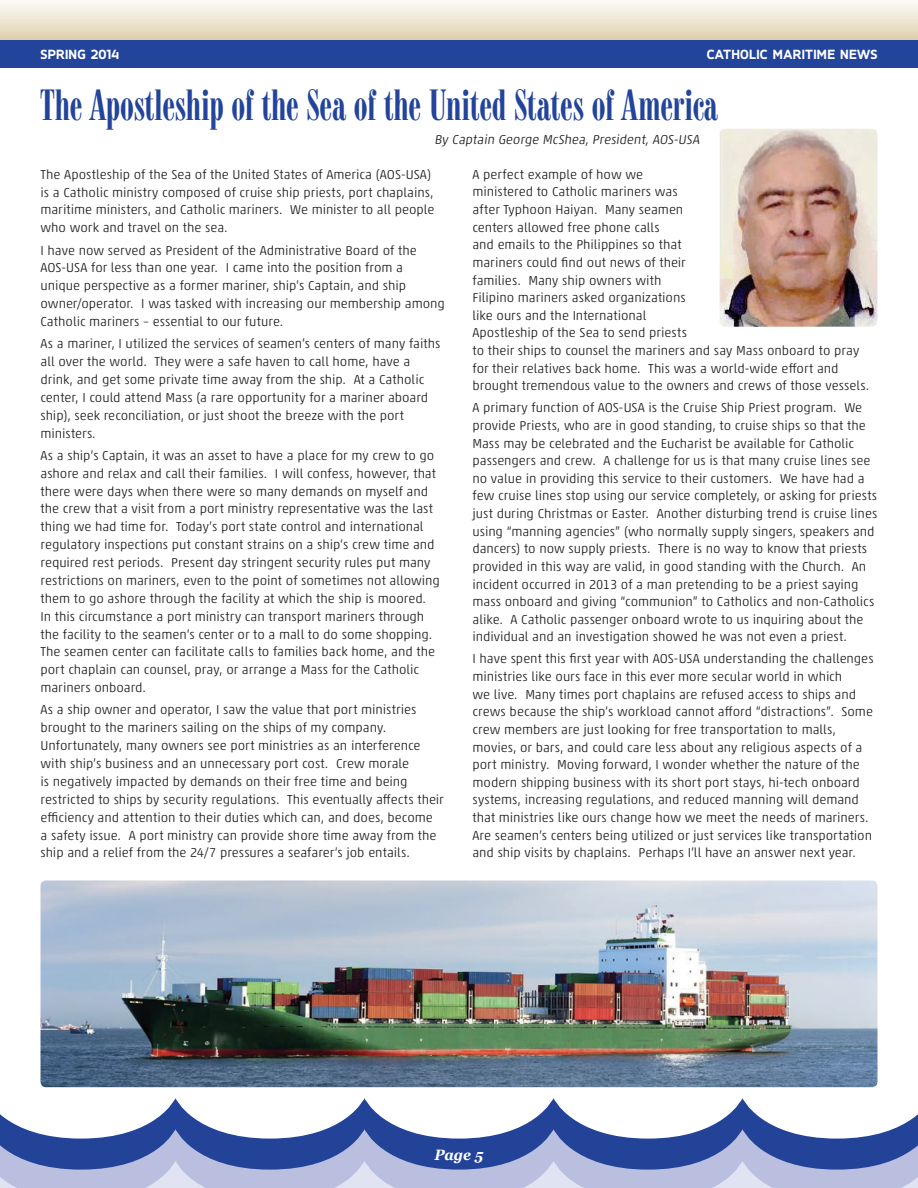
<style>
.page{position:relative;width:918px;height:1188px;background:#fff}
.page>*{position:absolute;margin:0;border:0;box-sizing:border-box;transform-origin:0 0}
.t1{font:42px "Upprint Normal";letter-spacing:-.005em;color:#23449b}
.t2{font:italic 700 15px "Georgia";color:#fff;scale:.95 1}
.t3{font:800 14.25px "Accord Alternate";letter-spacing:.02em;color:#fff}
.t4{font:300 13.2px/17.7px "Akko Rounded Pro";letter-spacing:-.005em;color:#231f20}
</style>
<div class="page">
<svg style="left:0;top:0;width:918px;height:40px;background:#ede5d2"></svg>
<svg style="left:0;top:1098px;width:918px;height:31px"></svg>
<svg style="left:0;top:1129px;width:918px;height:32px;background:#546caf"></svg>
<svg style="left:0;top:1161px;width:918px;height:27px;background:#abb3d8"></svg>
<div style="left:0;top:40px;width:918px;height:28px;background:#23449b"></div>
<img style="left:720px;top:129px;width:158px;height:198px">
<img style="left:40px;top:880px;width:837px;height:207px">
<p class="t3" style="left:40px;top:47px;width:80px">SPRING 2014</p>
<p class="t3" style="left:707px;top:47px;width:172px">CATHOLIC MARITIME NEWS</p>
<h1 class="t1" style="left:40px;top:81px;width:680px">The Apostleship of the Sea of the United States of America</h1>
<p class="t4" style="left:434px;top:130px;width:269px">By Captain George McShea, President, AOS-USA</p>
<p class="t4" style="left:40px;top:165px;width:395px">The Apostleship of the Sea of the United States of America (AOS-USA) is a Catholic ministry composed of cruise ship priests, port chaplains, maritime ministers, and Catholic mariners. We minister to all people who work and travel on the sea.</p>
<p class="t4" style="left:40px;top:241px;width:406px">I have now served as President of the Administrative Board of the AOS-USA for less than one year. I came into the position from a unique perspective as a former mariner, ship’s Captain, and ship owner/operator. I was tasked with increasing our membership among Catholic mariners – essential to our future.</p>
<p class="t4" style="left:40px;top:335px;width:402px">As a mariner, I utilized the services of seamen’s centers of many faiths all over the world. They were a safe haven to call home, have a drink, and get some private time away from the ship. At a Catholic center, I could attend Mass (a rare opportunity for a mariner aboard ship), seek reconciliation, or just shoot the breeze with the port ministers.</p>
<p class="t4" style="left:40px;top:446px;width:401px">As a ship’s Captain, it was an asset to have a place for my crew to go ashore and relax and call their families. I will confess, however, that there were days when there were so many demands on myself and the crew that a visit from a port ministry representative was the last thing we had time for. Today’s port state control and international regulatory inspections put constant strains on a ship’s crew time and required rest periods. Present day stringent security rules put many restrictions on mariners, even to the point of sometimes not allowing them to go ashore through the facility at which the ship is moored.<br>In this circumstance a port ministry can transport mariners through the facility to the seamen’s center or to a mall to do some shopping.<br>The seamen center can facilitate calls to families back home, and the port chaplain can counsel, pray, or arrange a Mass for the Catholic mariners onboard.</p>
<p class="t4" style="left:40px;top:701px;width:405px">As a ship owner and operator, I saw the value that port ministries brought to the mariners sailing on the ships of my company.<br>Unfortunately, many owners see port ministries as an interference with ship’s business and an unnecessary port cost. Crew morale<br>is negatively impacted by demands on their free time and being restricted to ships by security regulations. This eventually affects their efficiency and attention to their duties which can, and does, become<br>a safety issue. A port ministry can provide shore time away from the ship and a relief from the 24/7 pressures a seafarer’s job entails.</p>
<p class="t4" style="left:472px;top:165px;width:398px">A perfect example of how we<br>ministered to Catholic mariners was<br>after Typhoon Haiyan. Many seamen<br>centers allowed free phone calls<br>and emails to the Philippines so that<br>mariners could find out news of their<br>families. Many ship owners with<br>Filipino mariners asked organizations<br>like ours and the International<br>Apostleship of the Sea to send priests<br>to their ships to counsel the mariners and say Mass onboard to pray for their relatives back home. This was a world-wide effort and brought tremendous value to the owners and crews of those vessels.</p>
<p class="t4" style="left:472px;top:399px;width:406px">A primary function of AOS-USA is the Cruise Ship Priest program. We provide Priests, who are in good standing, to cruise ships so that the Mass may be celebrated and the Eucharist be available for Catholic passengers and crew. A challenge for us is that many cruise lines see no value in providing this service to their customers. We have had a few cruise lines stop using our service completely, or asking for priests just during Christmas or Easter. Another disturbing trend is cruise lines using “manning agencies” (who normally supply singers, speakers and dancers) to now supply priests. There is no way to know that priests provided in this way are valid, in good standing with the Church. An incident occurred in 2013 of a man pretending to be a priest saying mass onboard and giving “communion” to Catholics and non-Catholics alike. A Catholic passenger onboard wrote to us inquiring about the individual and an investigation showed he was not even a priest.</p>
<p class="t4" style="left:472px;top:650px;width:403px">I have spent this first year with AOS-USA understanding the challenges ministries like ours face in this ever more secular world in which<br>we live. Many times port chaplains are refused access to ships and crews because the ship’s workload cannot afford “distractions”. Some crew members are just looking for free transportation to malls, movies, or bars, and could care less about any religious aspects of a port ministry. Moving forward, I wonder whether the nature of the modern shipping business with its short port stays, hi-tech onboard systems, increasing regulations, and reduced manning will demand that ministries like ours change how we meet the needs of mariners.<br>Are seamen’s centers being utilized or just services like transportation and ship visits by chaplains. Perhaps I’ll have an answer next year.</p>
<p class="t2" style="left:434px;top:1145px;width:53px">Page 5</p>
</div>
